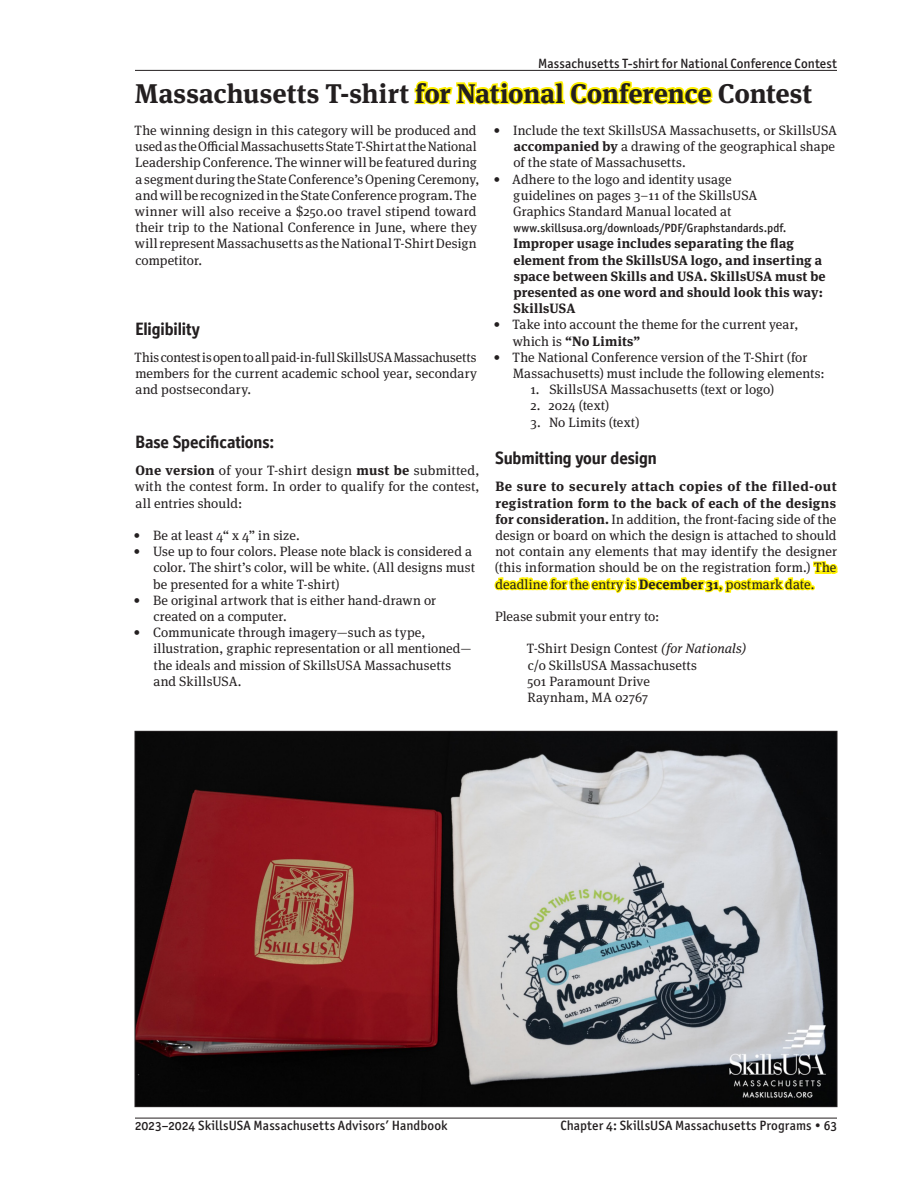
<style>
.page{position:relative;width:918px;height:1188px;background:#fff}
.page>*{position:absolute;margin:0;border:0;box-sizing:border-box;transform-origin:0 0}
.Section{font:700 27px "Meta Serif OT";letter-spacing:-.005em;color:#231f20}
.Sub-Heading_1{font:700 18px "Officina Display ITC Std";letter-spacing:-.005em;color:#231f20}
.Address{font:13.5px/16.2px "Meta Serif OT";letter-spacing:.005em;color:#231f20}
.t1{font:700 13.5px/16.2px "Meta Serif OT";letter-spacing:.01em;color:#231f20}
.t2{font:500 13.5px "Officina Sans ITC Std";letter-spacing:.01em;color:#231f20}
.t3{font:500 12px "Officina Sans ITC Std";letter-spacing:.005em;color:#231f20}
.s1{color:#fff101}
.s2{font-weight:700}
.s3{font-family:"Meta Serif OT";font-weight:400;font-size:13.5px}
.s4{font-weight:700;color:#fff101}
.s5{font-style:italic}
</style>
<div class="page">
<hr style="left:135px;top:1118px;width:702px;height:1px;background:#231f20">
<hr style="left:135px;top:70px;width:702px;height:1px;background:#231f20">
<img style="left:137px;top:733px;width:698px;height:372px">
<p class="t2" style="left:538px;top:55px;width:300px">Massachusetts T-shirt for National Conference Contest</p>
<p class="Section" style="left:135px;top:77px;width:679px">Massachusetts T-shirt <span class="s1">for National Conference</span> Contest</p>
<p class="Address" style="left:135px;top:123px;width:347px">The winning design in this category will be produced and used as the Official Massachusetts State T-Shirt at the National Leadership Conference. The winner will be featured during a segment during the State Conference’s Opening Ceremony, and will be recognized in the State Conference program. The winner will also receive a $250.00 travel stipend toward their trip to the National Conference in June, where they will represent Massachusetts as the National T-Shirt Design competitor.</p>
<p class="Address" style="left:513px;top:123px;width:325px;text-indent:-20px">• Include the text SkillsUSA Massachusetts, or SkillsUSA <span class="s2">accompanied by</span> a drawing of the geographical shape of the state of Massachusetts.</p>
<p class="Address" style="left:513px;top:171px;width:246px;text-indent:-20px">• Adhere to the logo and identity usage guidelines on pages 3–11 of the SkillsUSA<br>Graphics Standard Manual located at</p>
<p class="t3" style="left:514px;top:221px;width:275px">www.skillsusa.org/downloads/PDF/Graphstandards.pdf<span class="s3">.</span></p>
<p class="t1" style="left:513px;top:236px;width:314px">Improper usage includes separating the flag element from the SkillsUSA logo, and inserting a space between Skills and USA. SkillsUSA must be presented as one word and should look this way:<br>SkillsUSA</p>
<p class="Address" style="left:513px;top:317px;width:287px;text-indent:-19px">• Take into account the theme for the current year, which is <span class="s2">“No Limits”</span></p>
<p class="Address" style="left:513px;top:349px;width:313px;text-indent:-20px">• The National Conference version of the T-Shirt (for<br>Massachusetts) must include the following elements:</p>
<p class="Address" style="left:530px;top:382px;width:245px">1. SkillsUSA Massachusetts (text or logo)</p>
<p class="Address" style="left:531px;top:398px;width:80px">2. 2024 (text)</p>
<p class="Address" style="left:530px;top:414px;width:111px">3. No Limits (text)</p>
<p class="Sub-Heading_1" style="left:495px;top:448px;width:163px">Submitting your design</p>
<p class="Address" style="left:495px;top:479px;width:344px;text-align:justify"><span class="s2">Be sure to securely attach copies of the filled-out registration form to the back of each of the designs for consideration.</span> In addition, the front-facing side of the design or board on which the design is attached to should not contain any elements that may identify the designer (this information should be on the registration form.) <span class="s1">The deadline for the entry is</span> <span class="s4">December 31</span><span class="s1">, postmark date.</span></p>
<p class="Address" style="left:495px;top:609px;width:166px">Please submit your entry to:</p>
<p class="Address" style="left:527px;top:641px;width:221px">T-Shirt Design Contest <span class="s5">(for Nationals) </span>c/o SkillsUSA Massachusetts<br>501 Paramount Drive<br>Raynham, MA 02767</p>
<p class="Sub-Heading_1" style="left:135px;top:318px;width:66px">Eligibility</p>
<p class="Address" style="left:135px;top:349px;width:344px;text-align:justify">This contest is open to all paid-in-full SkillsUSA Massachusetts members for the current academic school year, secondary and postsecondary.</p>
<p class="Sub-Heading_1" style="left:135px;top:432px;width:140px">Base Specifications:</p>
<p class="Address" style="left:135px;top:463px;width:346px;text-align:justify"><span class="s2">One version</span> of your T-shirt design <span class="s2">must be</span> submitted, with the contest form. In order to qualify for the contest, all entries should:</p>
<p class="Address" style="left:133px;top:528px;width:168px">• Be at least 4“ x 4” in size.</p>
<p class="Address" style="left:153px;top:544px;width:323px;text-indent:-20px">• Use up to four colors. Please note black is considered a color. The shirt’s color, will be white. (All designs must be presented for a white T-shirt)</p>
<p class="Address" style="left:153px;top:592px;width:284px;text-indent:-20px">• Be original artwork that is either hand-drawn or created on a computer.</p>
<p class="Address" style="left:153px;top:625px;width:320px;text-indent:-20px">• Communicate through imagery—such as type, illustration, graphic representation or all mentioned— the ideals and mission of SkillsUSA Massachusetts and SkillsUSA.</p>
<p class="t2" style="left:135px;top:1118px;width:314px">2023–2024 SkillsUSA Massachusetts Advisors’ Handbook</p>
<p class="t2" style="left:560px;top:1118px;width:278px">Chapter 4: SkillsUSA Massachusetts Programs • 63</p>
</div>
